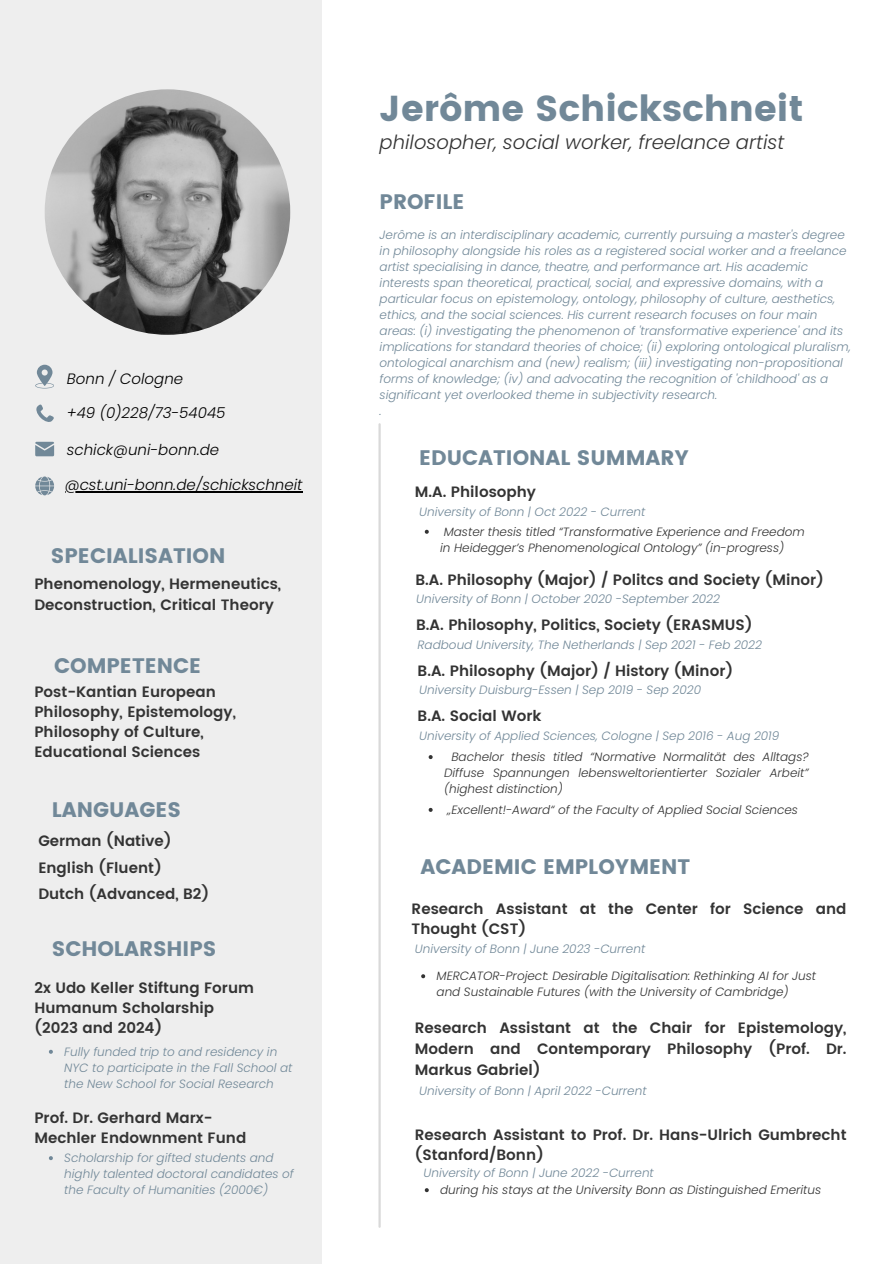
<style>
.page{position:relative;width:894px;height:1264px;background:#fff}
.page>*{position:absolute;margin:0;border:0;box-sizing:border-box;transform-origin:0 0}
.t1{font:36px "Poppins";color:#718898}
.t2{font:21px "Poppins";color:#718898}
.t3{font:italic 300 19.5px "Poppins";color:#333}
.t4{font:600 15px/20.2px "Poppins";color:#333}
.t5{font:italic 300 15px "Poppins";color:#000}
.t6{font:italic 300 12px/16px "Poppins";color:#718898}
.t7{font:italic 300 12px/16px "Poppins";color:#333}
</style>
<div class="page">
<div style="left:0;top:0;width:322px;height:1263px;background:#eee"></div>
<img style="left:45px;top:89px;width:245px;height:246px;border-radius:50%">
<svg style="left:35px;top:442px;width:19px;height:14px"></svg>
<svg style="left:35px;top:476px;width:19px;height:19px"></svg>
<svg style="left:35px;top:365px;width:19px;height:23px"></svg>
<svg style="left:36px;top:404px;width:18px;height:18px"></svg>
<svg style="left:424px;top:530px;width:4px;height:4px"></svg>
<svg style="left:421px;top:974px;width:4px;height:4px"></svg>
<hr style="left:378px;top:424px;width:2px;height:802px;background:#d9d9d9">
<svg style="left:49px;top:1049px;width:4px;height:4px"></svg>
<hr style="left:65px;top:491px;width:237px;height:1px;background:#000">
<svg style="left:428px;top:755px;width:4px;height:4px"></svg>
<svg style="left:424px;top:1188px;width:4px;height:4px"></svg>
<svg style="left:428px;top:807px;width:4px;height:4px"></svg>
<svg style="left:49px;top:1156px;width:4px;height:4px"></svg>
<p class="t5" style="left:67px;top:368px;width:118px">Bonn / Cologne</p>
<h1 class="t5" style="left:67px;top:402px;width:160px">+49 (0)228/73-54045</h1>
<p class="t5" style="left:67px;top:439px;width:154px">schick@uni-bonn.de</p>
<h4 class="t5" style="left:65px;top:474px;width:239px">@cst.uni-bonn.de/schickschneit</h4>
<h4 class="t2" style="left:51px;top:543px;width:176px">SPECIALISATION</h4>
<h4 class="t4" style="left:34px;top:574px;width:248px">Phenomenology, Hermeneutics,<br>Deconstruction, Critical Theory</h4>
<p class="t2" style="left:54px;top:653px;width:148px">COMPETENCE</p>
<p class="t4" style="left:34px;top:681px;width:203px">Post-Kantian European<br>Philosophy, Epistemology,<br>Philosophy of Culture,<br>Educational Sciences</p>
<h2 class="t2" style="left:52px;top:797px;width:131px">LANGUAGES</h2>
<h4 class="t4" style="left:38px;top:831px;width:135px">German (Native)</h4>
<h4 class="t4" style="left:38px;top:857px;width:125px">English (Fluent)</h4>
<p class="t4" style="left:38px;top:883px;width:172px">Dutch (Advanced, B2)</p>
<h2 class="t2" style="left:52px;top:936px;width:166px">SCHOLARSHIPS</h2>
<p class="t4" style="left:34px;top:977px;width:221px">2x Udo Keller Stiftung Forum<br>Humanum Scholarship (2023 and 2024)</p>
<h4 class="t6" style="left:64px;top:1043px;width:230px">Fully funded trip to and residency in<br>NYC to participate in the Fall School at the New School for Social Research</h4>
<p class="t4" style="left:34px;top:1107px;width:213px">Prof. Dr. Gerhard Marx-<br>Mechler Endownment Fund</p>
<h4 class="t6" style="left:64px;top:1149px;width:231px">Scholarship for gifted students and highly talented doctoral candidates of the Faculty of Humanities (2000€)</h4>
<h2 class="t1" style="left:379px;top:88px;width:425px">Jerôme Schickschneit</h2>
<h4 class="t3" style="left:379px;top:129px;width:406px">philosopher, social worker, freelance artist</h4>
<h2 class="t2" style="left:379px;top:189px;width:86px">PROFILE</h2>
<p class="t6" style="left:379px;top:227px;width:472px">Jerôme is an interdisciplinary academic, currently pursuing a master's degree in philosophy alongside his roles as a registered social worker and a freelance artist specialising in dance, theatre, and performance art. His academic interests span theoretical, practical, social, and expressive domains, with a particular focus on epistemology, ontology, philosophy of culture, aesthetics, ethics, and the social sciences. His current research focuses on four main areas: (i) investigating the phenomenon of 'transformative experience' and its implications for standard theories of choice; (ii) exploring ontological pluralism, ontological anarchism and (new) realism; (iii) investigating non-propositional forms of knowledge; (iv) and advocating the recognition of 'childhood' as a significant yet overlooked theme in subjectivity research.</p>
<h4 class="t6" style="left:379px;top:403px;width:4px">.</h4>
<p class="t2" style="left:419px;top:445px;width:271px">EDUCATIONAL SUMMARY</p>
<h5 class="t4" style="left:415px;top:481px;width:123px">M.A. Philosophy</h5>
<p class="t6" style="left:419px;top:504px;width:228px">University of Bonn | Oct 2022 - Current</p>
<p class="t7" style="left:440px;top:523px;width:366px">Master thesis titled “Transformative Experience and Freedom in Heidegger’s Phenomenological Ontology” (in-progress)</p>
<h4 class="t4" style="left:415px;top:569px;width:410px">B.A. Philosophy (Major) / Politcs and Society (Minor)</h4>
<p class="t6" style="left:416px;top:591px;width:305px">University of Bonn | October 2020 -September 2022</p>
<h3 class="t4" style="left:416px;top:615px;width:337px">B.A. Philosophy, Politics, Society (ERASMUS)</h3>
<h2 class="t6" style="left:417px;top:636px;width:346px">Radboud University, The Netherlands | Sep 2021 - Feb 2022</h2>
<h2 class="t4" style="left:417px;top:660px;width:317px">B.A. Philosophy (Major) / History (Minor)</h2>
<h4 class="t6" style="left:419px;top:682px;width:283px">University Duisburg-Essen | Sep 2019 - Sep 2020</h4>
<p class="t4" style="left:417px;top:706px;width:125px">B.A. Social Work</p>
<p class="t6" style="left:419px;top:727px;width:361px">University of Applied Sciences, Cologne | Sep 2016 - Aug 2019</p>
<p class="t7" style="left:444px;top:748px;width:366px;text-align:justify;text-indent:7px">Bachelor thesis titled “Normative Normalität des Alltags?<br>Diffuse Spannungen lebensweltorientierter Sozialer Arbeit” (highest distinction)</p>
<h4 class="t7" style="left:447px;top:801px;width:352px">„Excellent!-Award“ of the Faculty of Applied Social Sciences</h4>
<h5 class="t2" style="left:420px;top:854px;width:271px">ACADEMIC EMPLOYMENT</h5>
<h2 class="t4" style="left:411px;top:898px;width:436px">Research Assistant at the Center for Science and<br>Thought (CST)</h2>
<h5 class="t6" style="left:415px;top:940px;width:232px">University of Bonn | June 2023 -Current</h5>
<h5 class="t7" style="left:436px;top:968px;width:381px">MERCATOR-Project: Desirable Digitalisation: Rethinking AI for Just and Sustainable Futures (with the University of Cambridge)</h5>
<p class="t4" style="left:415px;top:1017px;width:433px;line-height:20.7px;text-align:justify">Research Assistant at the Chair for Epistemology, Modern and Contemporary Philosophy (Prof. Dr.<br>Markus Gabriel)</p>
<h4 class="t6" style="left:419px;top:1082px;width:229px">University of Bonn | April 2022 -Current</h4>
<p class="t4" style="left:415px;top:1124px;width:433px">Research Assistant to Prof. Dr. Hans-Ulrich Gumbrecht (Stanford/Bonn)</p>
<h4 class="t6" style="left:423px;top:1164px;width:232px">University of Bonn | June 2022 -Current</h4>
<p class="t7" style="left:440px;top:1181px;width:382px">during his stays at the University Bonn as Distinguished Emeritus</p>
</div>
